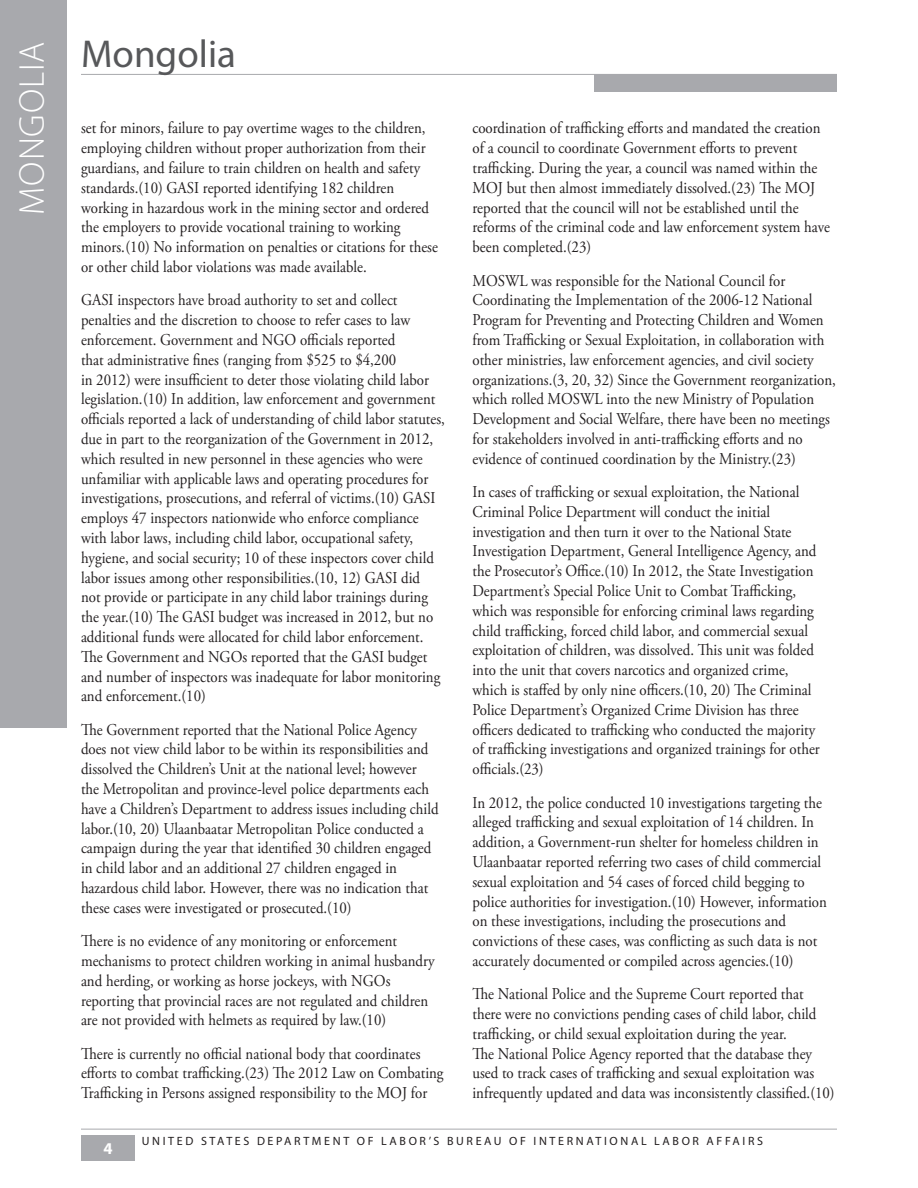
<style>
.page{position:relative;width:918px;height:1188px;background:#fff}
.page>*{position:absolute;margin:0;border:0;box-sizing:border-box;transform-origin:0 0}
.t1{font:39px "Myriad Pro";color:#57585a}
.t2{font:300 36px "Myriad Pro";letter-spacing:.025em;color:#fff}
.t3{font:16.5px/19.8px "Adobe Garamond Pro";color:#231f20;scale:.9 1}
.t4{font:700 16.5px "Myriad Pro";color:#fff}
.t5{font:12px "Myriad Pro";letter-spacing:.22em;color:#231f20}
</style>
<div class="page">
<div style="left:594px;top:74px;width:243px;height:18px;background:#a8a9ad"></div>
<div style="left:81px;top:1136px;width:54px;height:25px;background:#a8a9ad"></div>
<hr style="left:81px;top:1129px;width:756px;height:1px;background:#a8a9ad">
<hr style="left:81px;top:74px;width:756px;height:1px;background:#a8a9ad">
<div style="left:0;top:0;width:68px;height:728px;background:#a8a9ad"></div>
<h2 class="t2" style="left:12px;top:215px;width:174px;rotate:-90deg">MONGOLIA</h2>
<h1 class="t1" style="left:81px;top:30px;width:156px">MONGOLIA</h1>
<p class="t3" style="left:81px;top:119px;width:398px">set for minors, failure to pay overtime wages to the children, employing children without proper authorization from their guardians, and failure to train children on health and safety standards.(10) GASI reported identifying 182 children working in hazardous work in the mining sector and ordered the employers to provide vocational training to working minors.(10) No information on penalties or citations for these or other child labor violations was made available.</p>
<p class="t3" style="left:81px;top:291px;width:406px">GASI inspectors have broad authority to set and collect penalties and the discretion to choose to refer cases to law enforcement. Government and NGO officials reported<br>that administrative fines (ranging from $525 to $4,200<br>in 2012) were insufficient to deter those violating child labor legislation.(10) In addition, law enforcement and government officials reported a lack of understanding of child labor statutes, due in part to the reorganization of the Government in 2012, which resulted in new personnel in these agencies who were unfamiliar with applicable laws and operating procedures for investigations, prosecutions, and referral of victims.(10) GASI employs 47 inspectors nationwide who enforce compliance with labor laws, including child labor, occupational safety, hygiene, and social security; 10 of these inspectors cover child labor issues among other responsibilities.(10, 12) GASI did<br>not provide or participate in any child labor trainings during the year.(10) The GASI budget was increased in 2012, but no additional funds were allocated for child labor enforcement.<br>The Government and NGOs reported that the GASI budget and number of inspectors was inadequate for labor monitoring and enforcement.(10)</p>
<p class="t3" style="left:81px;top:720px;width:399px">The Government reported that the National Police Agency does not view child labor to be within its responsibilities and dissolved the Children’s Unit at the national level; however the Metropolitan and province-level police departments each have a Children’s Department to address issues including child labor.(10, 20) Ulaanbaatar Metropolitan Police conducted a campaign during the year that identified 30 children engaged in child labor and an additional 27 children engaged in hazardous child labor. However, there was no indication that these cases were investigated or prosecuted.(10)</p>
<p class="t3" style="left:81px;top:932px;width:395px">There is no evidence of any monitoring or enforcement mechanisms to protect children working in animal husbandry and herding, or working as horse jockeys, with NGOs reporting that provincial races are not regulated and children are not provided with helmets as required by law.(10)</p>
<p class="t3" style="left:81px;top:1044px;width:404px">There is currently no official national body that coordinates efforts to combat trafficking.(23) The 2012 Law on Combating<br>Trafficking in Persons assigned responsibility to the MOJ for</p>
<p class="t3" style="left:473px;top:119px;width:399px">coordination of trafficking efforts and mandated the creation of a council to coordinate Government efforts to prevent trafficking. During the year, a council was named within the MOJ but then almost immediately dissolved.(23) The MOJ reported that the council will not be established until the reforms of the criminal code and law enforcement system have been completed.(23)</p>
<p class="t3" style="left:473px;top:271px;width:405px">MOSWL was responsible for the National Council for Coordinating the Implementation of the 2006-12 National Program for Preventing and Protecting Children and Women from Trafficking or Sexual Exploitation, in collaboration with other ministries, law enforcement agencies, and civil society organizations.(3, 20, 32) Since the Government reorganization, which rolled MOSWL into the new Ministry of Population Development and Social Welfare, there have been no meetings for stakeholders involved in anti-trafficking efforts and no evidence of continued coordination by the Ministry.(23)</p>
<p class="t3" style="left:473px;top:482px;width:387px">In cases of trafficking or sexual exploitation, the National Criminal Police Department will conduct the initial investigation and then turn it over to the National State Investigation Department, General Intelligence Agency, and the Prosecutor’s Office.(10) In 2012, the State Investigation Department’s Special Police Unit to Combat Trafficking, which was responsible for enforcing criminal laws regarding child trafficking, forced child labor, and commercial sexual exploitation of children, was dissolved. This unit was folded into the unit that covers narcotics and organized crime, which is staffed by only nine officers.(10, 20) The Criminal Police Department’s Organized Crime Division has three officers dedicated to trafficking who conducted the majority of trafficking investigations and organized trainings for other officials.(23)</p>
<p class="t3" style="left:473px;top:793px;width:395px">In 2012, the police conducted 10 investigations targeting the alleged trafficking and sexual exploitation of 14 children. In addition, a Government-run shelter for homeless children in Ulaanbaatar reported referring two cases of child commercial sexual exploitation and 54 cases of forced child begging to police authorities for investigation.(10) However, information on these investigations, including the prosecutions and convictions of these cases, was conflicting as such data is not accurately documented or compiled across agencies.(10)</p>
<p class="t3" style="left:473px;top:985px;width:404px">The National Police and the Supreme Court reported that there were no convictions pending cases of child labor, child trafficking, or child sexual exploitation during the year.<br>The National Police Agency reported that the database they used to track cases of trafficking and sexual exploitation was infrequently updated and data was inconsistently classified.(10)</p>
<p class="t4" style="left:103px;top:1138px;width:11px">4</p>
<p class="t5" style="left:142px;top:1133px;width:623px">UNITED STATES DEPARTMENT OF LABOR’S BUREAU OF INTERNATIONAL LABOR AFFAIRS</p>
</div>
